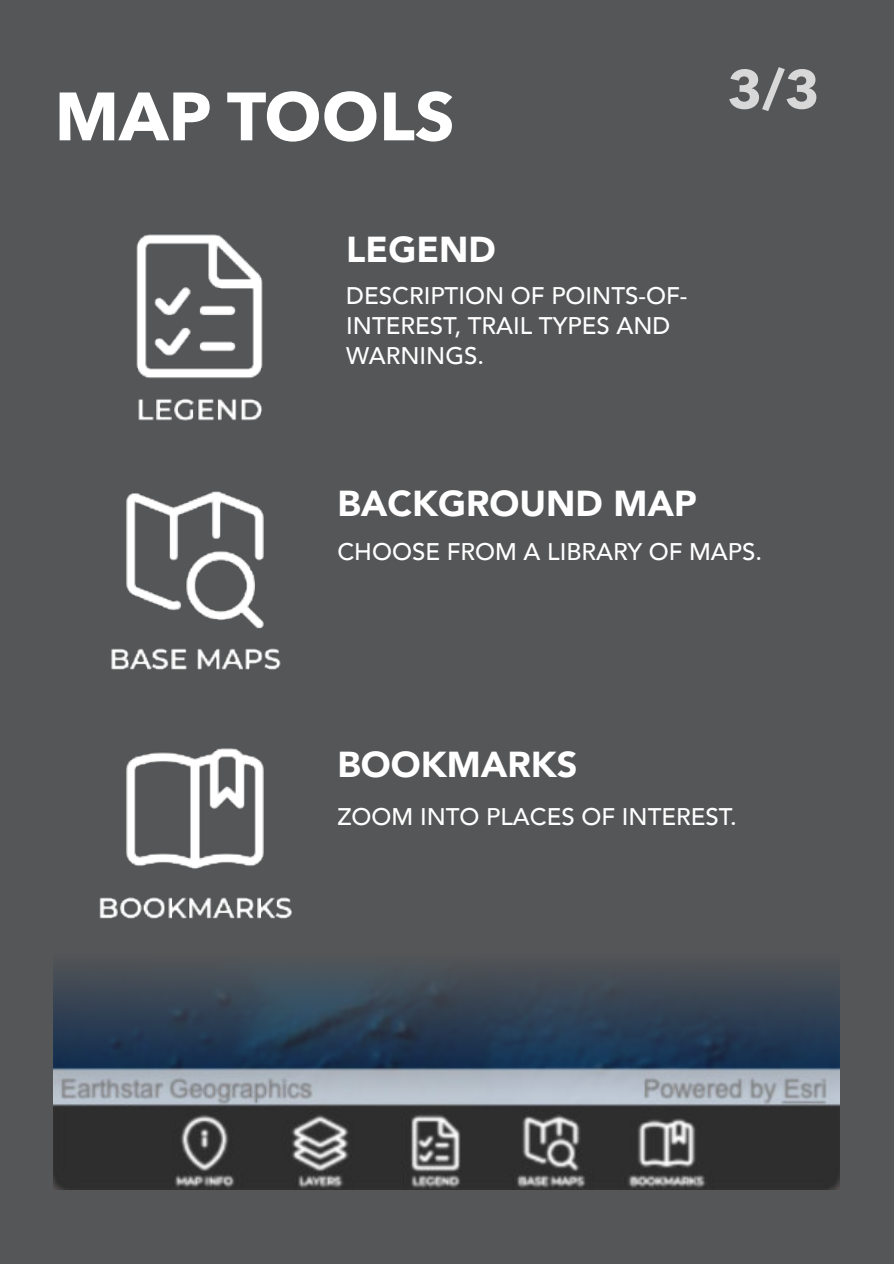
<style>
.page{position:relative;width:894px;height:1264px;background:#fff}
.page>*{position:absolute;margin:0;border:0;box-sizing:border-box;transform-origin:0 0}
.t1{font:700 67.5px "Avenir Next";color:#fff}
.t2{font:700 54px "Avenir Next";color:#d8d8d8}
.t3{font:900 36px "Avenir";color:#fff}
.t4{font:500 24px/30px "Avenir";color:#fff}
</style>
<div class="page">
<div style="left:0;top:0;width:893px;height:1263px;background:#555657"></div>
<img style="left:111px;top:491px;width:170px;height:179px">
<img style="left:99px;top:748px;width:193px;height:171px">
<img style="left:54px;top:969px;width:785px;height:220px">
<img style="left:136px;top:234px;width:127px;height:187px">
<h1 class="t1" style="left:55px;top:73px;width:401px">MAP TOOLS</h1>
<h3 class="t3" style="left:346px;top:226px;width:151px">LEGEND</h3>
<p class="t4" style="left:346px;top:281px;width:342px">DESCRIPTION OF POINTS-OF-<br>INTEREST, TRAIL TYPES AND<br>WARNINGS.</p>
<h2 class="t2" style="left:727px;top:54px;width:94px">3/3</h2>
<h3 class="t3" style="left:337px;top:479px;width:361px">BACKGROUND MAP</h3>
<p class="t4" style="left:337px;top:537px;width:426px">CHOOSE FROM A LIBRARY OF MAPS.</p>
<h3 class="t3" style="left:337px;top:741px;width:241px">BOOKMARKS</h3>
<p class="t4" style="left:337px;top:801px;width:401px">ZOOM INTO PLACES OF INTEREST.</p>
</div>
